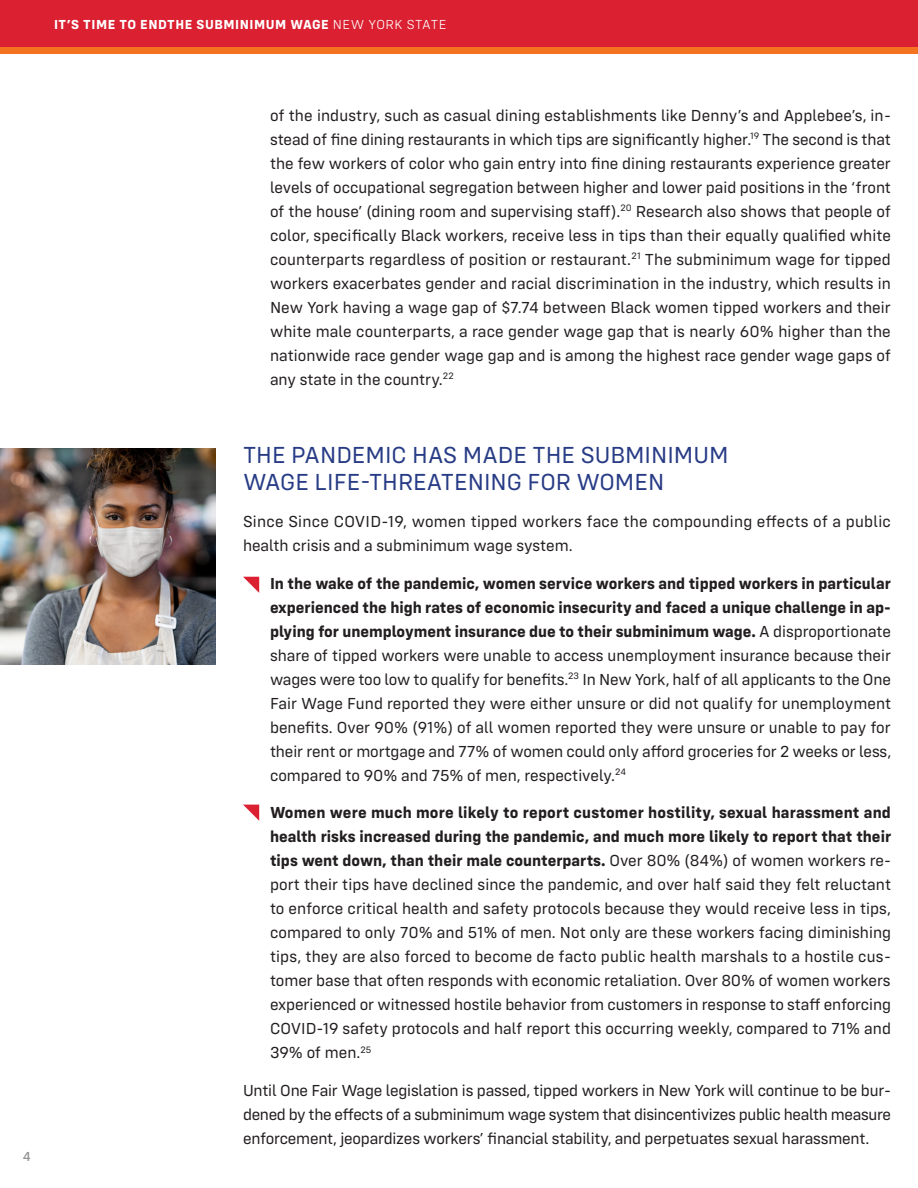
<style>
.page{position:relative;width:918px;height:1188px;background:#fff}
.page>*{position:absolute;margin:0;border:0;box-sizing:border-box;transform-origin:0 0}
.Headline_1{font:24px/27px "Config";color:#283c86}
.Paragraph_1{font:16.5px/24px "Config";color:#231f20;text-align:justify}
.t1{font:700 13.5px "Config";letter-spacing:.04em;color:#fff}
.t2{font:500 13.5px "Config";color:#959494}
.s1{font-weight:300}
.s2{font-weight:700}
</style>
<div class="page">
<div style="left:0;top:0;width:918px;height:47px;background:#da2031"></div>
<div style="left:0;top:47px;width:918px;height:7px;background:#f47321"></div>
<svg style="left:243px;top:577px;width:16px;height:16px"></svg>
<svg style="left:243px;top:805px;width:16px;height:16px"></svg>
<img style="left:0;top:448px;width:216px;height:216px">
<p class="t1" style="left:54px;top:17px;width:394px">IT’S TIME TO ENDTHE SUBMINIMUM WAGE <span class="s1">NEW YORK STATE</span></p>
<p class="t2" style="left:23px;top:1149px;width:10px">4</p>
<p class="Paragraph_1" style="left:270px;top:103px;width:623px">of the industry, such as casual dining establishments like Denny’s and Applebee’s, in&shy;stead of fine dining restaurants in which tips are significantly higher.<sup>19</sup> The second is that the few workers of color who gain entry into fine dining restaurants experience greater levels of occupational segregation between higher and lower paid positions in the ‘front of the house’ (dining room and supervising staff).<sup>20</sup> Research also shows that people of color, specifically Black workers, receive less in tips than their equally qualified white counterparts regardless of position or restaurant.<sup>21</sup> The subminimum wage for tipped workers exacerbates gender and racial discrimination in the industry, which results in New York having a wage gap of $7.74 between Black women tipped workers and their white male counterparts, a race gender wage gap that is nearly 60% higher than the nationwide race gender wage gap and is among the highest race gender wage gaps of any state in the country.<sup>22</sup></p>
<p class="Headline_1" style="left:243px;top:441px;width:487px">THE PANDEMIC HAS MADE THE SUBMINIMUM<br>WAGE LIFE-THREATENING FOR WOMEN</p>
<p class="Paragraph_1" style="left:243px;top:510px;width:649px">Since Since COVID-19, women tipped workers face the compounding effects of a public health crisis and a subminimum wage system.</p>
<p class="Paragraph_1" style="left:270px;top:571px;width:623px"><span class="s2">In the wake of the pandemic, women service workers and tipped workers in particular experienced the high rates of economic insecurity and faced a unique challenge in ap&shy;plying for unemployment insurance due to their subminimum wage.</span> A disproportionate share of tipped workers were unable to access unemployment insurance because their wages were too low to qualify for benefits.<sup>23</sup> In New York, half of all applicants to the One Fair Wage Fund reported they were either unsure or did not qualify for unemployment benefits. Over 90% (91%) of all women reported they were unsure or unable to pay for their rent or mortgage and 77% of women could only afford groceries for 2 weeks or less, compared to 90% and 75% of men, respectively.<sup>24</sup></p>
<p class="Paragraph_1" style="left:270px;top:801px;width:623px"><span class="s2">Women were much more likely to report customer hostility, sexual harassment and health risks increased during the pandemic, and much more likely to report that their tips went down, than their male counterparts.</span> Over 80% (84%) of women workers re&shy;port their tips have declined since the pandemic, and over half said they felt reluctant to enforce critical health and safety protocols because they would receive less in tips, compared to only 70% and 51% of men. Not only are these workers facing diminishing tips, they are also forced to become de facto public health marshals to a hostile cus&shy;tomer base that often responds with economic retaliation. Over 80% of women workers experienced or witnessed hostile behavior from customers in response to staff enforcing COVID-19 safety protocols and half report this occurring weekly, compared to 71% and 39% of men.<sup>25</sup></p>
<p class="Paragraph_1" style="left:243px;top:1078px;width:650px">Until One Fair Wage legislation is passed, tipped workers in New York will continue to be bur&shy;dened by the effects of a subminimum wage system that disincentivizes public health measure enforcement, jeopardizes workers’ financial stability, and perpetuates sexual harassment.</p>
</div>
